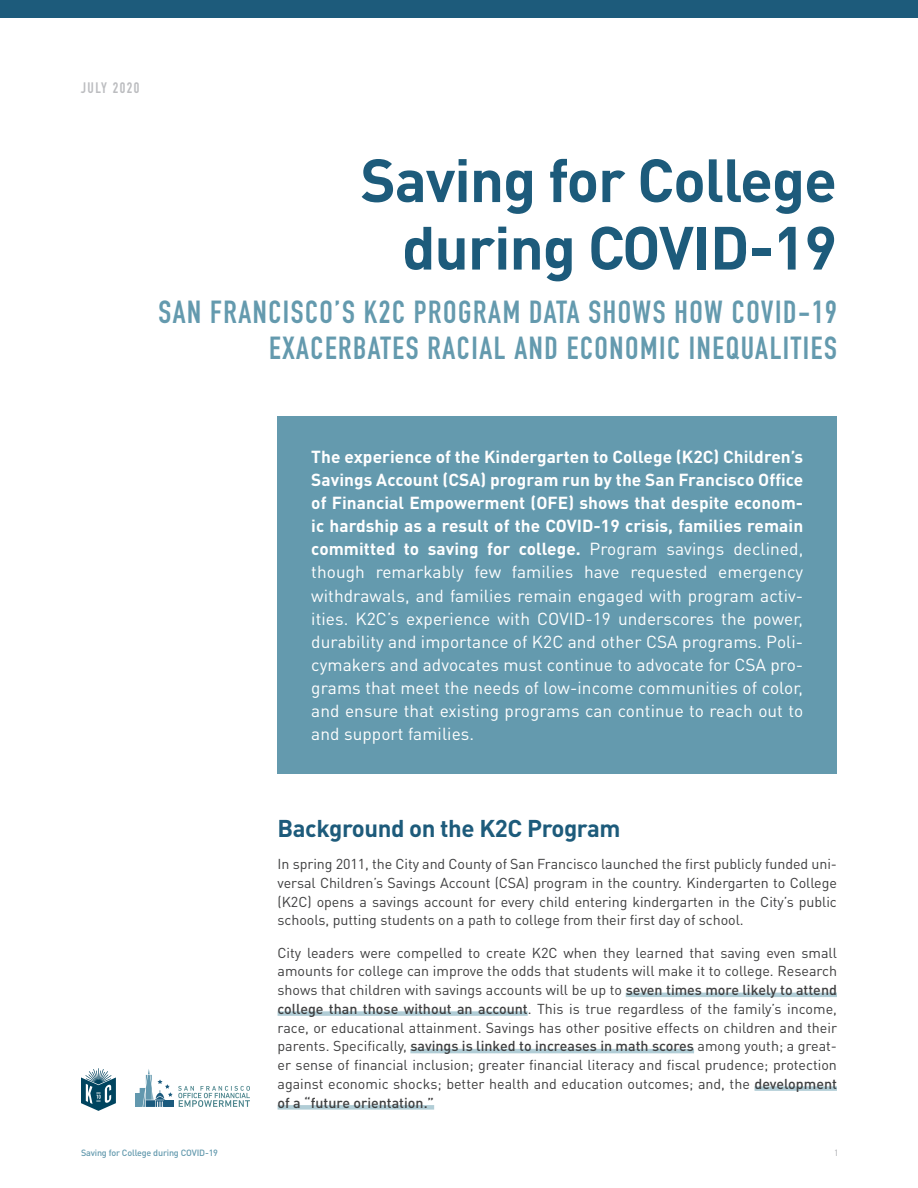
<style>
.page{position:relative;width:918px;height:1188px;background:#fff}
.page>*{position:absolute;margin:0;border:0;box-sizing:border-box;transform-origin:0 0}
.t1{font:700 60px/67.5px "DIN Pro";letter-spacing:-.02em;color:#1d5b7b;text-align:right}
.t2{font:31.5px/35.7px "DIN Engschrift";letter-spacing:.05em;color:#649aae;text-align:right}
.t3{font:700 24px "DIN Pro";letter-spacing:-.02em;color:#1d5b7b}
.Paragraph_Style_1{font:17.25px/23.1px "DIN Pro";letter-spacing:.005em;color:#fff;text-align:justify}
.t4{font:15px "DIN Engschrift";letter-spacing:.1em;color:#bcbdc0}
.Paragraph_Style_1-2{font:14.25px/18.8px "DIN Pro";letter-spacing:-.005em;color:#3e3e3f;text-align:justify}
.t5{font:500 9px "DIN Pro";letter-spacing:-.02em;color:#649aae}
.t6{font:9px "DIN Engschrift";color:#bcbdc0}
.s1{font-weight:700}
.s2{font-weight:500}
</style>
<div class="page">
<div style="left:278px;top:416px;width:559px;height:358px;background:#649aae"></div>
<hr style="left:626px;top:993px;width:211px;height:4px;background:#b1cdd6">
<div style="left:278px;top:1011px;width:250px;height:5px;background:#b1cdd6"></div>
<hr style="left:410px;top:1049px;width:284px;height:4px;background:#b1cdd6">
<div style="left:755px;top:1086px;width:82px;height:5px;background:#b1cdd6"></div>
<div style="left:278px;top:1105px;width:156px;height:5px;background:#b1cdd6"></div>
<div style="left:0;top:0;width:918px;height:17px;background:#1d5b7b"></div>
<hr style="left:135px;top:1093px;width:4px;height:14px;background:#6298ae">
<svg style="left:140px;top:1069px;width:110px;height:38px"></svg>
<svg style="left:81px;top:1068px;width:35px;height:43px"></svg>
<p class="t4" style="left:81px;top:79px;width:60px">JULY 2020</p>
<p class="t1" style="left:360px;top:144px;width:478px">Saving for College during COVID-19</p>
<p class="t2" style="left:158px;top:294px;width:680px">SAN FRANCISCO’S K2C PROGRAM DATA SHOWS HOW COVID-19<br>EXACERBATES RACIAL AND ECONOMIC INEQUALITIES</p>
<p class="Paragraph_Style_1" style="left:311px;top:444px;width:493px"><span class="s1">The experience of the Kindergarten to College (K2C) Children’s Savings Account (CSA) program run by the San Francisco Office of Financial Empowerment (OFE) shows that despite econom&shy;ic hardship as a result of the COVID-19 crisis, families remain committed to saving for college.</span> Program savings declined, though remarkably few families have requested emergency withdrawals, and families remain engaged with program activ&shy;ities. K2C’s experience with COVID-19 underscores the power, durability and importance of K2C and other CSA programs. Poli&shy;cymakers and advocates must continue to advocate for CSA pro&shy;grams that meet the needs of low-income communities of color, and ensure that existing programs can continue to reach out to and support families.</p>
<p class="t3" style="left:278px;top:812px;width:345px">Background on the K2C Program</p>
<p class="Paragraph_Style_1-2" style="left:278px;top:854px;width:561px">In spring 2011, the City and County of San Francisco launched the first publicly funded uni&shy;versal Children’s Savings Account (CSA) program in the country. Kindergarten to College (K2C) opens a savings account for every child entering kindergarten in the City’s public schools, putting students on a path to college from their first day of school.</p>
<p class="Paragraph_Style_1-2" style="left:278px;top:943px;width:561px">City leaders were compelled to create K2C when they learned that saving even small amounts for college can improve the odds that students will make it to college. Research shows that children with savings accounts will be up to <span class="s2">seven times more likely to attend college than those without an account</span>. This is true regardless of the family’s income, race, or educational attainment. Savings has other positive effects on children and their parents. Specifically, <span class="s2">savings is linked to increases in math scores</span> among youth; a great&shy;er sense of financial inclusion; greater financial literacy and fiscal prudence; protection against economic shocks; better health and education outcomes; and, the <span class="s2">development of a “future orientation.”</span></p>
<p class="t5" style="left:81px;top:1147px;width:139px">Saving for College during COVID-19</p>
<p class="t6" style="left:835px;top:1148px;width:5px">1</p>
</div>
